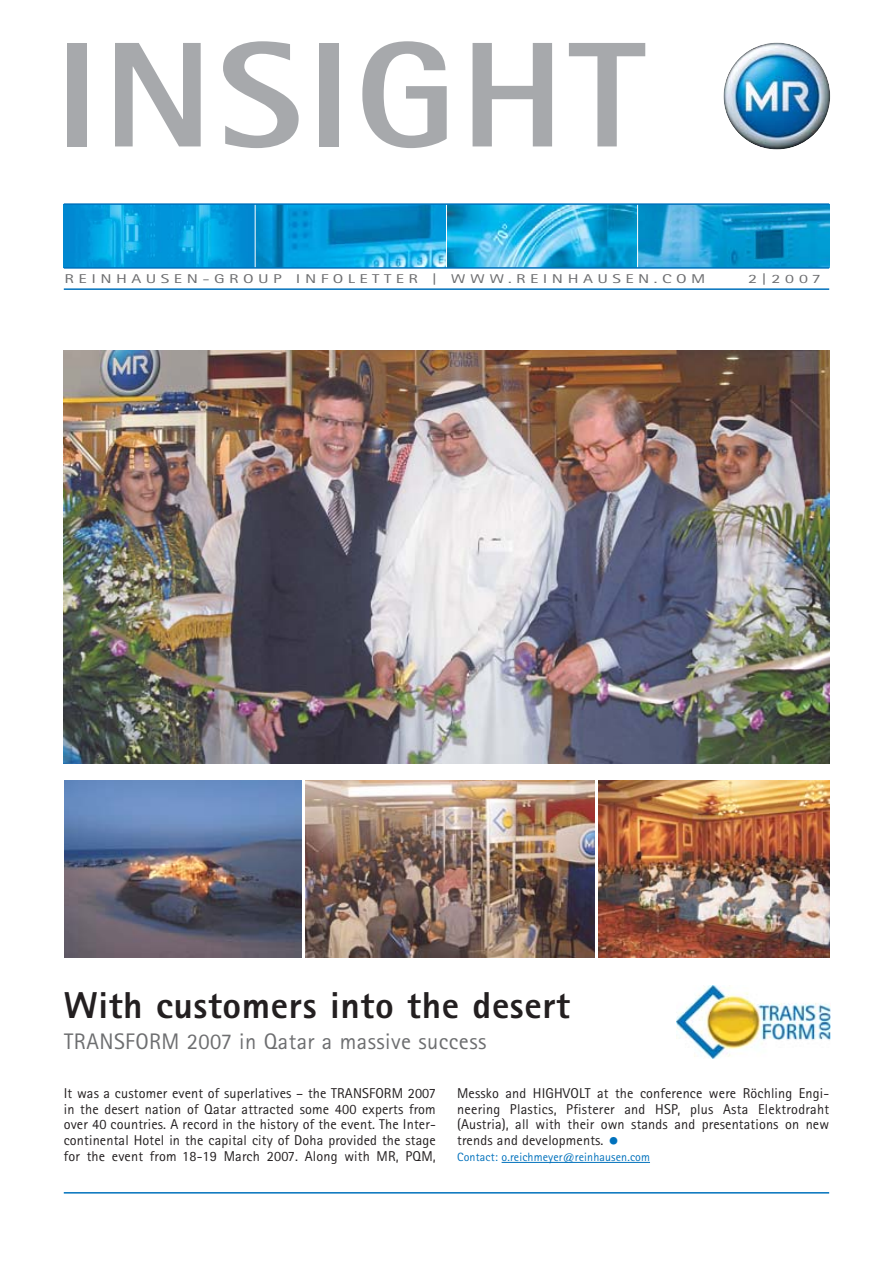
<style>
.page{position:relative;width:893px;height:1263px;background:#fff}
.page>*{position:absolute;margin:0;border:0;box-sizing:border-box;transform-origin:0 0}
.t1{font:800 150px "Rotis Sans Serif";letter-spacing:.03em;color:#a7a9ac;scale:1.1 1}
.t2{font:800 37.5px "Rotis Sans Serif";letter-spacing:.015em;color:#231f20}
.t3{font:22.5px "Rotis Sans Serif";letter-spacing:.02em;color:#6d6e70}
.t4{font:14.25px/15.9px "Rotis Sans Serif";letter-spacing:.01em;color:#231f20;text-align:justify}
.t5{font:12.75px "Rotis Sans Serif";letter-spacing:.25em;color:#6d6e70;scale:1.4 1}
.t6{font:12px "Rotis Sans Serif";letter-spacing:.01em;color:#0071bc}
.s1{font-weight:800;font-size:21px;color:#0071bc}
</style>
<div class="page">
<img style="left:723px;top:43px;width:107px;height:106px">
<img style="left:64px;top:205px;width:191px;height:62px">
<svg style="left:256px;top:205px;width:190px;height:62px;background:#0b96d2"></svg>
<svg style="left:447px;top:205px;width:190px;height:62px;background:#2db0de"></svg>
<svg style="left:638px;top:205px;width:191px;height:62px;background:#1c9ace"></svg>
<hr style="left:64px;top:288px;width:765px;height:2px;background:#0071bc">
<hr style="left:64px;top:267px;width:765px;height:2px;background:#0071bc">
<hr style="left:64px;top:203px;width:765px;height:2px;background:#0071bc">
<hr style="left:64px;top:1192px;width:765px;height:1px;background:#0071bc">
<hr style="left:502px;top:1162px;width:148px;height:1px;background:#0071bc">
<img style="left:64px;top:350px;width:765px;height:414px">
<img style="left:598px;top:781px;width:231px;height:176px">
<img style="left:305px;top:781px;width:290px;height:176px">
<img style="left:65px;top:781px;width:237px;height:176px">
<img style="left:676px;top:985px;width:154px;height:73px">
<h1 class="t1" style="left:55px;top:43px;width:538px">INSIGHT</h1>
<p class="t5" style="left:65px;top:274px;width:459px">REINHAUSEN-GROUP INFOLETTER | WWW.REINHAUSEN.COM</p>
<p class="t5" style="left:748px;top:274px;width:53px">2|2007</p>
<h2 class="t2" style="left:64px;top:992px;width:508px">With customers into the desert</h2>
<h3 class="t3" style="left:64px;top:1034px;width:424px">TRANSFORM 2007 in Qatar a massive success</h3>
<p class="t4" style="left:64px;top:1086px;width:374px">It was a customer event of superlatives – the TRANSFORM 2007 in the desert nation of Qatar attracted some 400 experts from over 40 countries. A record in the history of the event. The Inter&shy;continental Hotel in the capital city of Doha provided the stage for the event from 18-19 March 2007. Along with MR, PQM,</p>
<p class="t4" style="left:457px;top:1086px;width:374px">Messko and HIGHVOLT at the conference were Röchling Engi&shy;neering Plastics, Pfisterer and HSP, plus Asta Elektrodraht (Austria), all with their own stands and presentations on new trends and developments. <span class="s1">•</span></p>
<p class="t6" style="left:457px;top:1153px;width:194px">Contact: o.reichmeyer@reinhausen.com</p>
</div>
